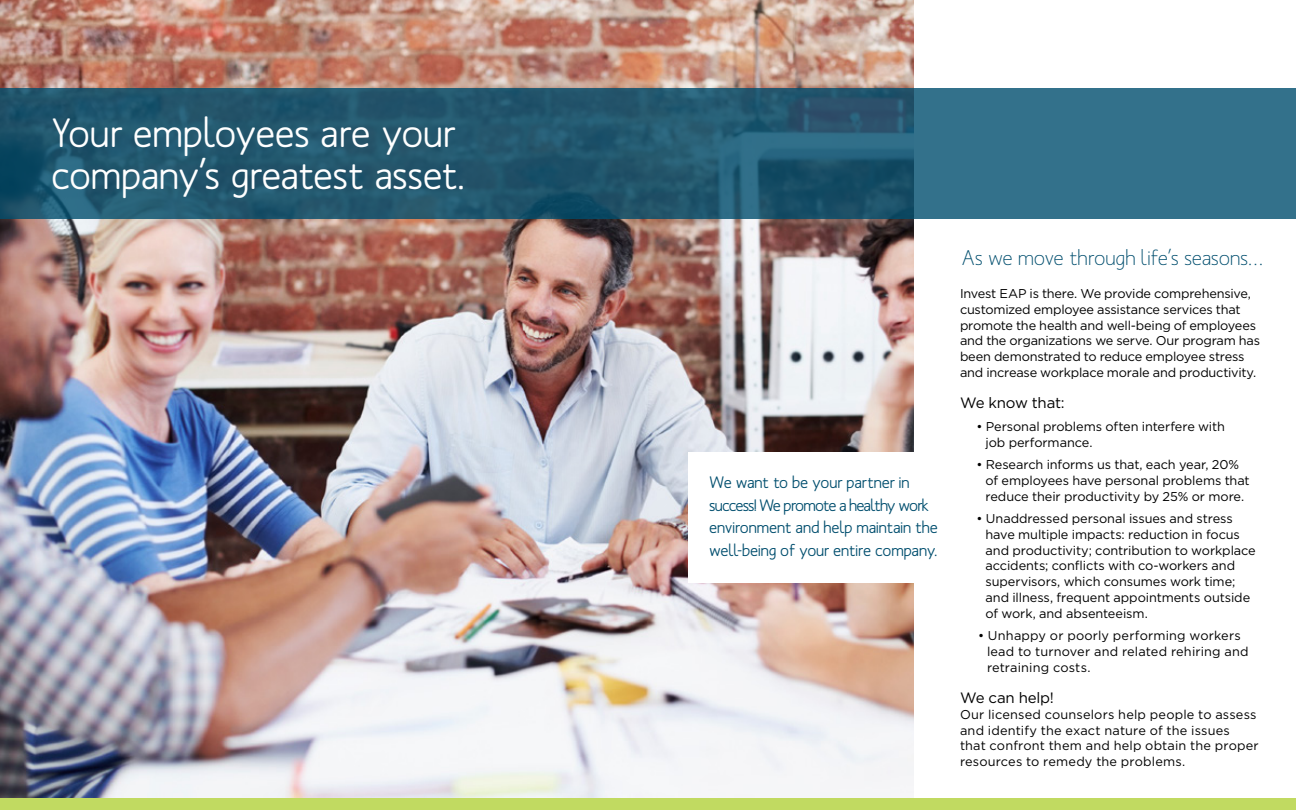
<style>
.page{position:relative;width:1296px;height:810px;background:#fff}
.page>*{position:absolute;margin:0;border:0;box-sizing:border-box;transform-origin:0 0}
.t1{font:500 40.5px/42px "Mank Sans";letter-spacing:-.02em;color:#fff}
.t2{font:21px "Mank Sans";letter-spacing:-.015em;color:#004e6e}
.t3{font:500 16.5px/22.5px "Mank Sans";letter-spacing:-.02em;color:#004e6e}
.t4{font:15px "Gotham";letter-spacing:-.015em;color:#000}
.t5{font:12.75px/15.8px "Gotham";letter-spacing:-.005em;color:#000}
.t6{font:12.75px/15.8px "Gotham";letter-spacing:.015em;color:#000}
</style>
<div class="page">
<img style="left:0;top:0;width:914px;height:799px">
<div style="left:688px;top:452px;width:262px;height:131px;background:#fff"></div>
<svg style="left:0;top:88px;width:1296px;height:131px;background:#265e76"></svg>
<div style="left:0;top:799px;width:1296px;height:11px;background:#c1da61"></div>
<h1 class="t1" style="left:51px;top:112px;width:417px">Your employees are your company’s greatest asset.</h1>
<p class="t3" style="left:709px;top:471px;width:230px">We want to be your partner in success! We promote a healthy work environment and help maintain the well-being of your entire company.</p>
<h2 class="t2" style="left:961px;top:244px;width:303px">As we move through life’s seasons…</h2>
<p class="t5" style="left:960px;top:286px;width:302px">Invest EAP is there. We provide comprehensive, customized employee assistance services that promote the health and well-being of employees and the organizations we serve. Our program has been demonstrated to reduce employee stress and increase workplace morale and productivity.</p>
<p class="t4" style="left:960px;top:395px;width:106px">We know that:</p>
<p class="t5" style="left:986px;top:418px;width:241px;text-indent:-9px">• Personal problems often interfere with job performance.</p>
<p class="t5" style="left:986px;top:457px;width:266px;text-indent:-9px">• Research informs us that, each year, 20% of employees have personal problems that reduce their productivity by 25% or more.</p>
<p class="t5" style="left:986px;top:511px;width:272px;text-indent:-9px">• Unaddressed personal issues and stress have multiple impacts: reduction in focus and productivity; contribution to workplace accidents; conflicts with co-workers and supervisors, which consumes work time; and illness, frequent appointments outside of work, and absenteeism.</p>
<p class="t6" style="left:987px;top:628px;width:263px;text-indent:-9px">• Unhappy or poorly performing workers lead to turnover and related rehiring and retraining costs.</p>
<p class="t4" style="left:960px;top:690px;width:96px">We can help!</p>
<p class="t6" style="left:960px;top:706px;width:300px">Our licensed counselors help people to assess and identify the exact nature of the issues that confront them and help obtain the proper resources to remedy the problems.</p>
</div>
